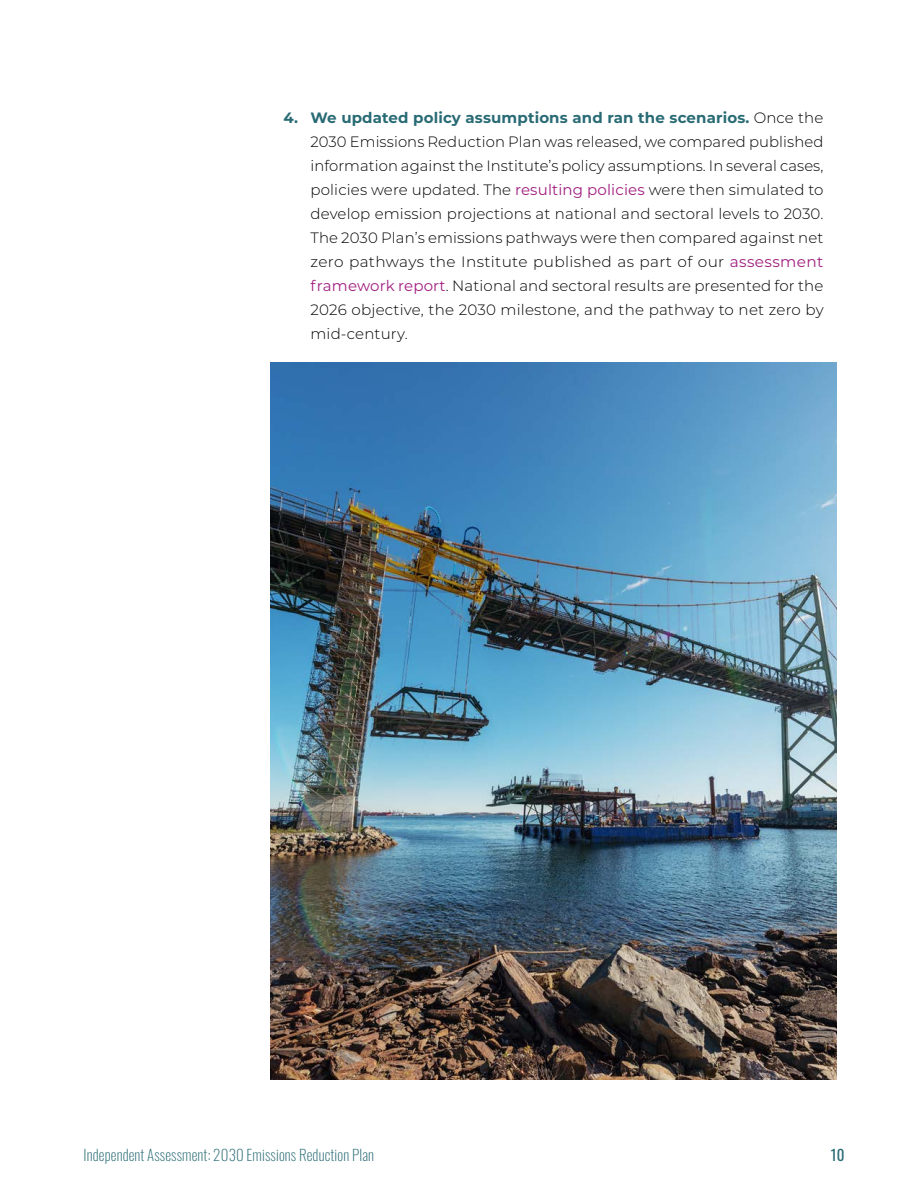
<style>
.page{position:relative;width:918px;height:1188px;background:#fff}
.page>*{position:absolute;margin:0;border:0;box-sizing:border-box;transform-origin:0 0}
.Numbered_recommendat{font:300 15px/24px "Montserrat";letter-spacing:.015em;color:#000;text-align:justify}
.t1{font:200 15px "Oswald";letter-spacing:.01em;color:#296b75}
.t2{font:15px "Oswald";color:#296b75}
.s1{font-weight:700;color:#296b75}
.s2{font-weight:400;color:#a11f7f}
</style>
<div class="page">
<img style="left:270px;top:363px;width:567px;height:717px">
<p class="Numbered_recommendat" style="left:310px;top:105px;width:515px;text-indent:-27px"><span class="s1">4. We updated policy assumptions and ran the scenarios.</span> Once the 2030 Emissions Reduction Plan was released, we compared published information against the Institute’s policy assumptions. In several cases, policies were updated. The <span class="s2">resulting policies</span> were then simulated to develop emission projections at national and sectoral levels to 2030.<br>The 2030 Plan’s emissions pathways were then compared against net zero pathways the Institute published as part of our <span class="s2">assessment framework report</span>. National and sectoral results are presented for the 2026 objective, the 2030 milestone, and the pathway to net zero by mid-century.</p>
<p class="t1" style="left:84px;top:1141px;width:292px">Independent Assessment: 2030 Emissions Reduction Plan</p>
<p class="t2" style="left:831px;top:1141px;width:15px">10</p>
</div>
